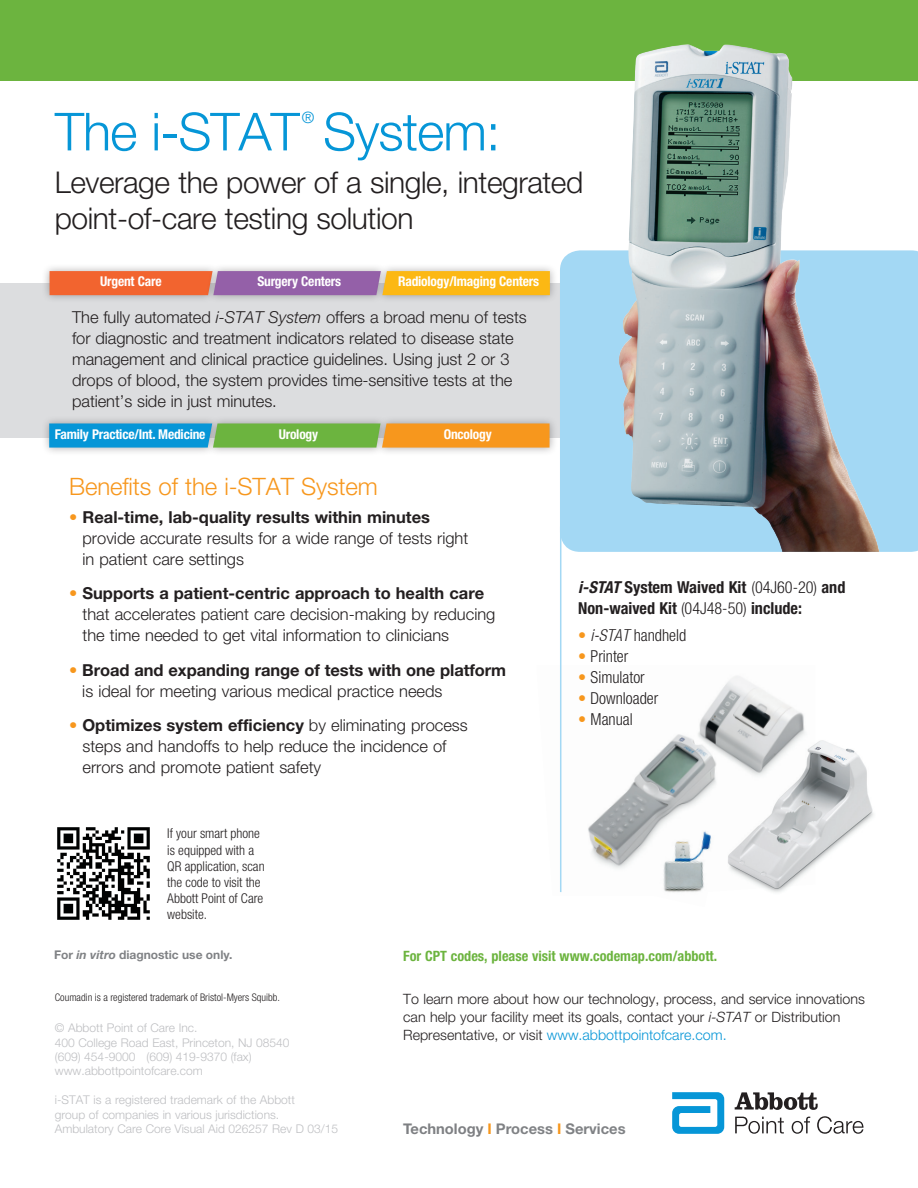
<style>
.page{position:relative;width:918px;height:1188px;background:#fff}
.page>*{position:absolute;margin:0;border:0;box-sizing:border-box;transform-origin:0 0}
.t1{font:300 52.5px "Helvetica Neue";letter-spacing:-.02em;color:#0696d7}
.t2{font:300 30px/36px "Helvetica Neue";letter-spacing:-.015em;color:#231f20}
.t3{font:300 24px "Helvetica Neue";letter-spacing:-.005em;color:#f7971d}
.t4{font:300 16.5px/21px "Helvetica Neue";color:#231f20}
.t5{font:700 16.5px/21px "Helvetica Neue";letter-spacing:-.005em;color:#231f20}
.t6{font:700 condensed 16.5px/21px "Helvetica Neue";color:#231f20}
.t7{font:300 condensed 16.5px "Helvetica Neue";color:#231f20}
.t8{font:300 15.75px "Helvetica Neue";color:#0696d7}
.t9{font:700 14.7px "Helvetica Neue";color:#808285}
.t10{font:300 14.25px/18px "Helvetica Neue";color:#231f20}
.t11{font:700 condensed 14.25px "Helvetica Neue";color:#6cb43f}
.t12{font:300 condensed 13.5px/16.2px "Helvetica Neue LT Std";color:#231f20}
.Head{font:700 condensed 13.5px "Helvetica Neue";letter-spacing:-.015em;color:#fff}
.t13{font:300 12px/14.4px "Helvetica Neue";color:#bebfc2}
.Disclaimer{font:700 12px "Helvetica Neue";color:#808285}
.t14{font:300 condensed 10.5px "Helvetica Neue";color:#231f20}
.s1{font-style:italic}
.s2{font-weight:700;color:#f7971d}
.s3{font-weight:700}
.s4{color:#f7971d}
.s5{font-weight:300}
.s6{font-family:"Helvetica Neue LT";font-style:italic}
.s7{color:#0696d7}
.s8{color:#7e8083}
</style>
<div class="page">
<div style="left:0;top:283px;width:583px;height:155px;background:#dcdddf"></div>
<svg style="left:672px;top:1092px;width:52px;height:42px"></svg>
<svg style="left:735px;top:1117px;width:49px;height:17px"></svg>
<svg style="left:792px;top:1117px;width:18px;height:17px"></svg>
<svg style="left:817px;top:1116px;width:46px;height:18px"></svg>
<svg style="left:735px;top:1092px;width:83px;height:18px"></svg>
<div style="left:560px;top:250px;width:358px;height:302px;background:#a3d8f4"></div>
<div style="left:0;top:0;width:918px;height:81px;background:#6cb43f"></div>
<img style="left:618px;top:45px;width:262px;height:507px">
<img style="left:815px;top:740px;width:59px;height:125px">
<img style="left:561px;top:665px;width:254px;height:228px">
<hr style="left:560px;top:527px;width:1px;height:365px;background:#a3d8f4">
<img style="left:57px;top:827px;width:93px;height:93px">
<img style="left:651px;top:822px;width:70px;height:71px">
<div style="left:41px;top:263px;width:179px;height:40px;background:#231f20;opacity:.35"></div>
<div style="left:206px;top:263px;width:182px;height:40px;background:#231f20;opacity:.35"></div>
<div style="left:375px;top:263px;width:183px;height:40px;background:#231f20;opacity:.35"></div>
<svg style="left:50px;top:271px;width:500px;height:24px"></svg>
<div style="left:41px;top:415px;width:179px;height:41px;background:#231f20;opacity:.35"></div>
<div style="left:205px;top:415px;width:183px;height:41px;background:#231f20;opacity:.35"></div>
<div style="left:374px;top:415px;width:184px;height:41px;background:#231f20;opacity:.35"></div>
<svg style="left:49px;top:423px;width:501px;height:25px"></svg>
<p class="t8" style="left:302px;top:108px;width:14px">®</p>
<p class="t1" style="left:55px;top:100px;width:447px">The i-STAT System:</p>
<p class="t2" style="left:55px;top:164px;width:530px">Leverage the power of a single, integrated point-of-care testing solution</p>
<p class="Head" style="left:100px;top:273px;width:63px">Urgent Care</p>
<p class="Head" style="left:257px;top:273px;width:85px">Surgery Centers</p>
<p class="Head" style="left:398px;top:273px;width:142px">Radiology/Imaging Centers</p>
<p class="t4" style="left:72px;top:306px;width:456px">The fully automated <span class="s1">i-STAT System</span> offers a broad menu of tests for diagnostic and treatment indicators related to disease state management and clinical practice guidelines. Using just 2 or 3 drops of blood, the system provides time-sensitive tests at the patient’s side in just minutes.</p>
<p class="Head" style="left:55px;top:426px;width:152px">Family Practice/Int. Medicine</p>
<p class="Head" style="left:279px;top:426px;width:41px">Urology</p>
<p class="Head" style="left:444px;top:426px;width:50px">Oncology</p>
<p class="t3" style="left:69px;top:472px;width:310px">Benefits of the i-STAT System</p>
<p class="t4" style="left:82px;top:506px;width:387px;text-indent:-13px"><span class="s2">•</span> <span class="s3">Real-time, lab-quality results within minutes </span>provide accurate results for a wide range of tests right in patient care settings</p>
<p class="t4" style="left:82px;top:583px;width:414px;text-indent:-13px"><span class="s2">•</span> <span class="s3">Supports a patient-centric approach to health care </span>that accelerates patient care decision-making by reducing the time needed to get vital information to clinicians</p>
<p class="t5" style="left:82px;top:659px;width:425px;text-indent:-13px"><span class="s4">•</span> Broad and expanding range of tests with one platform <span class="s5">is ideal for meeting various medical practice needs</span></p>
<p class="t4" style="left:82px;top:715px;width:387px;text-indent:-13px"><span class="s2">•</span> <span class="s3">Optimizes system efficiency</span> by eliminating process steps and handoffs to help reduce the incidence of errors and promote patient safety</p>
<p class="t12" style="left:167px;top:825px;width:99px">If your smart phone is equipped with a<br>QR application, scan the code to visit the<br>Abbott Point of Care website.</p>
<p class="t6" style="left:578px;top:576px;width:269px"><span class="s1">i-STAT</span> System Waived Kit <span class="s5">(04J60-20)</span> and<br>Non-waived Kit <span class="s5">(04J48-50)</span> include:</p>
<p class="t7" style="left:578px;top:626px;width:110px"><span class="s4">•</span> <span class="s6">i-STAT</span> handheld</p>
<p class="t7" style="left:578px;top:647px;width:52px"><span class="s4">•</span> Printer</p>
<p class="t7" style="left:578px;top:668px;width:68px"><span class="s4">•</span> Simulator</p>
<p class="t7" style="left:578px;top:689px;width:81px"><span class="s4">•</span> Downloader</p>
<p class="t7" style="left:578px;top:710px;width:56px"><span class="s4">•</span> Manual</p>
<p class="Disclaimer" style="left:54px;top:948px;width:180px">For <span class="s1">in vitro</span> diagnostic use only.</p>
<p class="t14" style="left:55px;top:991px;width:227px">Coumadin is a registered trademark of Bristol-Myers Squibb.</p>
<p class="t13" style="left:55px;top:1020px;width:144px">© Abbott Point of Care Inc.</p>
<p class="t13" style="left:55px;top:1035px;width:236px">400 College Road East, Princeton, NJ 08540</p>
<p class="t13" style="left:55px;top:1049px;width:198px">(609) 454-9000 (609) 419-9370 (fax)</p>
<p class="t13" style="left:55px;top:1064px;width:150px">www.abbottpointofcare.com</p>
<p class="t13" style="left:55px;top:1092px;width:242px">i-STAT is a registered trademark of the Abbott group of companies in various jurisdictions.</p>
<p class="t13" style="left:55px;top:1121px;width:285px">Ambulatory Care Core Visual Aid 026257 Rev D 03/15</p>
<p class="t11" style="left:403px;top:947px;width:316px">For CPT codes, please visit www.codemap.com/abbott.</p>
<p class="t10" style="left:403px;top:989px;width:463px">To learn more about how our technology, process, and service innovations can help your facility meet its goals, contact your <span class="s1">i-STAT</span> or Distribution<br>Representative, or visit <span class="s7">www.abbottpointofcare.com.</span></p>
<p class="t9" style="left:403px;top:1119px;width:224px"><span class="s8">Technology</span> <span class="s4">I</span> Process <span class="s4">I</span> Services</p>
</div>
